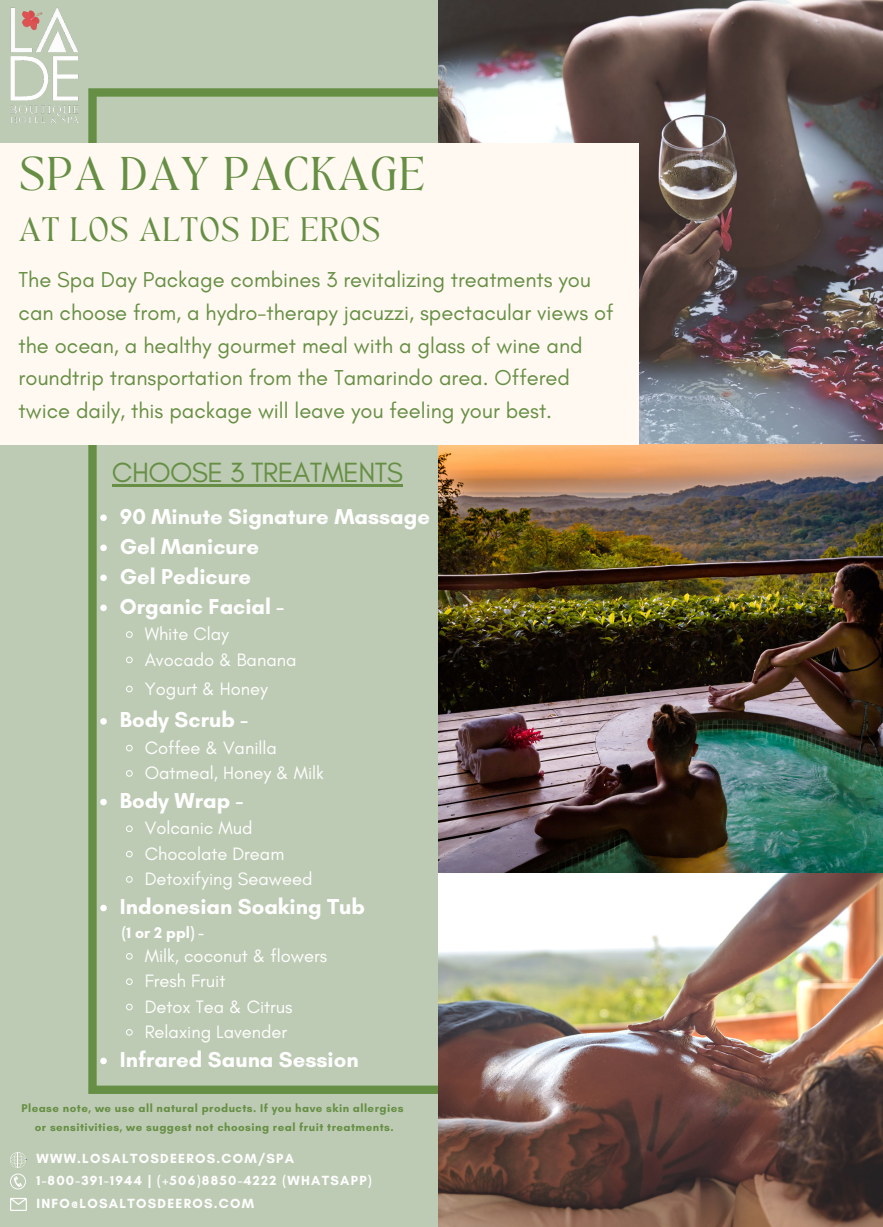
<style>
.page{position:relative;width:883px;height:1227px;background:#fff}
.page>*{position:absolute;margin:0;border:0;box-sizing:border-box;transform-origin:0 0}
.t1{font:33px "TAN Angleton";color:#668f45}
.t2{font:28.25px "Glacial Indifference";letter-spacing:-.02em;color:#668f45}
.t3{font:23.75px "TAN Angleton";color:#668f45}
.t4{font:700 22px/30px "Glacial Indifference";color:#fff}
.t5{font:21.88px/32.9px "Glacial Indifference";color:#668f45}
.t6{font:18.25px/25.4px "Glacial Indifference";color:#fff}
.t7{font:700 15.75px "Glacial Indifference";color:#fff}
.t8{font:700 13.5px/22.5px "Glacial Indifference";letter-spacing:.095em;color:#fff}
.t9{font:700 11.5px/18.8px "Glacial Indifference";letter-spacing:.04em;color:#668f45;text-align:center}
</style>
<div class="page">
<div style="left:0;top:0;width:882px;height:1226px;background:#becbb4"></div>
<svg style="left:88px;top:88px;width:350px;height:1005px"></svg>
<img style="left:438px;top:0;width:444px;height:818px">
<img style="left:438px;top:818px;width:444px;height:408px">
<div style="left:0;top:143px;width:638px;height:301px;background:#fff9f1"></div>
<img style="left:10px;top:7px;width:110px;height:128px">
<svg style="left:10px;top:1173px;width:16px;height:16px"></svg>
<svg style="left:10px;top:1198px;width:17px;height:12px"></svg>
<svg style="left:10px;top:1152px;width:16px;height:15px"></svg>
<hr style="left:112px;top:484px;width:290px;height:3px;background:#668f45">
<svg style="left:100px;top:514px;width:7px;height:7px"></svg>
<svg style="left:100px;top:544px;width:7px;height:7px"></svg>
<svg style="left:100px;top:574px;width:7px;height:7px"></svg>
<svg style="left:100px;top:604px;width:7px;height:7px"></svg>
<svg style="left:125px;top:630px;width:8px;height:8px"></svg>
<svg style="left:125px;top:656px;width:8px;height:7px"></svg>
<svg style="left:125px;top:685px;width:8px;height:8px"></svg>
<svg style="left:100px;top:718px;width:7px;height:6px"></svg>
<svg style="left:125px;top:744px;width:8px;height:8px"></svg>
<svg style="left:125px;top:769px;width:8px;height:8px"></svg>
<svg style="left:100px;top:798px;width:7px;height:7px"></svg>
<svg style="left:125px;top:824px;width:8px;height:8px"></svg>
<svg style="left:125px;top:850px;width:8px;height:8px"></svg>
<svg style="left:125px;top:875px;width:8px;height:8px"></svg>
<svg style="left:100px;top:904px;width:7px;height:7px"></svg>
<svg style="left:125px;top:952px;width:8px;height:8px"></svg>
<svg style="left:125px;top:977px;width:8px;height:8px"></svg>
<svg style="left:125px;top:1002px;width:8px;height:8px"></svg>
<svg style="left:125px;top:1028px;width:8px;height:8px"></svg>
<svg style="left:100px;top:1057px;width:7px;height:7px"></svg>
<h1 class="t1" style="left:19px;top:156px;width:408px">SPA DAY PACKAGE</h1>
<p class="t3" style="left:19px;top:217px;width:364px">AT LOS ALTOS DE EROS</p>
<p class="t5" style="left:19px;top:263px;width:596px">The Spa Day Package combines 3 revitalizing treatments you can choose from, a hydro-therapy jacuzzi, spectacular views of the ocean, a healthy gourmet meal with a glass of wine and roundtrip transportation from the Tamarindo area. Offered twice daily, this package will leave you feeling your best.</p>
<p class="t2" style="left:112px;top:455px;width:292px">CHOOSE 3 TREATMENTS</p>
<p class="t4" style="left:120px;top:501px;width:311px">90 Minute Signature Massage<br>Gel Manicure<br>Gel Pedicure<br>Organic Facial -</p>
<p class="t6" style="left:145px;top:621px;width:153px">White Clay<br>Avocado &amp; Banana</p>
<p class="t6" style="left:145px;top:675px;width:125px">Yogurt &amp; Honey</p>
<p class="t4" style="left:120px;top:704px;width:130px">Body Scrub -</p>
<p class="t6" style="left:145px;top:734px;width:181px">Coffee &amp; Vanilla<br>Oatmeal, Honey &amp; Milk</p>
<p class="t4" style="left:120px;top:785px;width:125px">Body Wrap -</p>
<p class="t6" style="left:145px;top:815px;width:169px">Volcanic Mud<br>Chocolate Dream<br>Detoxifying Seaweed</p>
<p class="t4" style="left:120px;top:891px;width:246px">Indonesian Soaking Tub</p>
<p class="t6" style="left:145px;top:942px;width:184px">Milk, coconut &amp; flowers<br>Fresh Fruit<br>Detox Tea &amp; Citrus<br>Relaxing Lavender</p>
<p class="t4" style="left:120px;top:1044px;width:240px">Infrared Sauna Session</p>
<p class="t7" style="left:122px;top:922px;width:83px">(1 or 2 ppl) -</p>
<p class="t9" style="left:21px;top:1098px;width:383px">Please note, we use all natural products. If you have skin allergies or sensitivities, we suggest not choosing real fruit treatments.</p>
<p class="t8" style="left:36px;top:1146px;width:336px">WWW.LOSALTOSDEEROS.COM/SPA<br>1-800-391-1944 | (+506)8850-4222 (WHATSAPP)<br>INFO@LOSALTOSDEEROS.COM</p>
</div>
